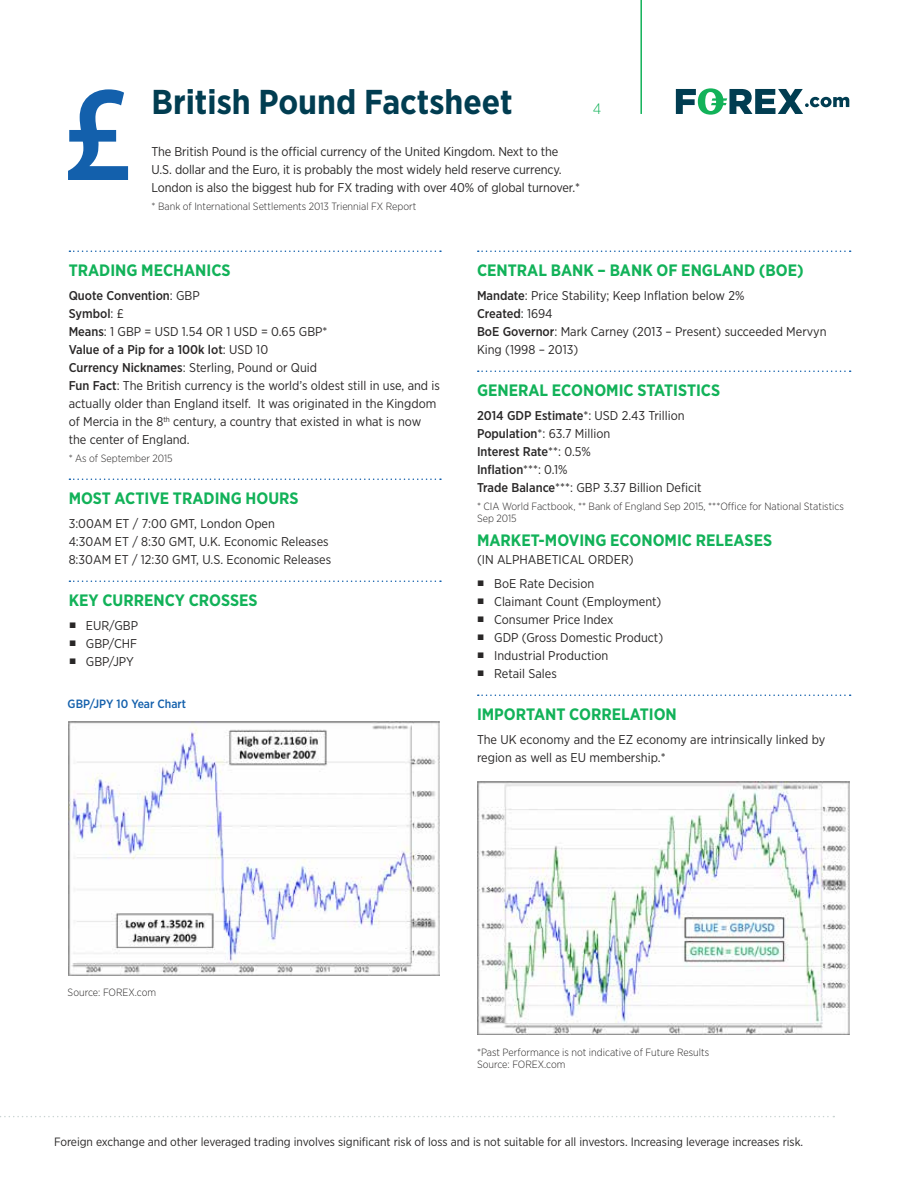
<style>
.page{position:relative;width:918px;height:1188px;background:#fff}
.page>*{position:absolute;margin:0;border:0;box-sizing:border-box;transform-origin:0 0}
.t1{font:700 34.5px "Gotham Narrow";color:#013d51}
.t2{font:900 30px "Gotham Narrow";color:#292727}
.t3{font:700 16.5px "Gotham Narrow";color:#12b259}
.t4{font:300 15px "Gotham Narrow";color:#12b259}
.t5{font:12.75px/18px "Gotham Narrow";color:#292727}
.t6{font:12px "Gotham Narrow";letter-spacing:-.005em;color:#292727}
.t7{font:500 12px "Gotham Narrow";color:#1360ac}
.t8{font:300 10.5px/12px "Gotham Narrow";color:#292727}
.s1{font-weight:500}
</style>
<div class="page">
<hr style="left:640px;top:0;width:2px;height:114px;background:#12b259">
<svg style="left:676px;top:88px;width:173px;height:27px"></svg>
<svg style="left:0;top:1116px;width:834px;height:1px"></svg>
<svg style="left:69px;top:250px;width:372px;height:2px"></svg>
<svg style="left:69px;top:478px;width:372px;height:2px"></svg>
<svg style="left:69px;top:580px;width:372px;height:2px"></svg>
<svg style="left:478px;top:251px;width:373px;height:1px"></svg>
<svg style="left:478px;top:371px;width:373px;height:1px"></svg>
<svg style="left:478px;top:695px;width:373px;height:1px"></svg>
<svg style="left:68px;top:89px;width:60px;height:91px"></svg>
<img style="left:69px;top:722px;width:371px;height:253px">
<img style="left:477px;top:781px;width:372px;height:253px">
<h1 class="t1" style="left:152px;top:80px;width:363px">British Pound Factsheet</h1>
<p class="t5" style="left:152px;top:142px;width:430px">The British Pound is the official currency of the United Kingdom. Next to the<br>U.S. dollar and the Euro, it is probably the most widely held reserve currency.<br>London is also the biggest hub for FX trading with over 40% of global turnover.*</p>
<p class="t8" style="left:152px;top:200px;width:266px">* Bank of International Settlements 2013 Triennial FX Report</p>
<p class="t4" style="left:593px;top:100px;width:10px">4</p>
<p class="t3" style="left:69px;top:260px;width:164px">TRADING MECHANICS</p>
<p class="t5" style="left:69px;top:286px;width:373px"><span class="s1">Quote Convention</span>: GBP<br><span class="s1">Symbol</span>: £<br><span class="s1">Means</span>: 1 GBP = USD 1.54 OR 1 USD = 0.65 GBP*<br><span class="s1">Value of a Pip for a 100k lot</span>: USD 10<br><span class="s1">Currency Nicknames</span>: Sterling, Pound or Quid<br><span class="s1">Fun Fact</span>: The British currency is the world’s oldest still in use, and is actually older than England itself. It was originated in the Kingdom of Mercia in the 8<sup>th</sup> century, a country that existed in what is now the center of England.</p>
<p class="t8" style="left:69px;top:452px;width:106px">* As of September 2015</p>
<p class="t3" style="left:69px;top:488px;width:231px">MOST ACTIVE TRADING HOURS</p>
<p class="t5" style="left:69px;top:514px;width:264px">3:00AM ET / 7:00 GMT, London Open<br>4:30AM ET / 8:30 GMT, U.K. Economic Releases<br>8:30AM ET / 12:30 GMT, U.S. Economic Releases</p>
<p class="t3" style="left:69px;top:590px;width:190px">KEY CURRENCY CROSSES</p>
<h2 class="t2" style="left:69px;top:598px;width:9px">.</h2>
<p class="t5" style="left:86px;top:616px;width:54px">EUR/GBP</p>
<h2 class="t2" style="left:69px;top:616px;width:9px">.</h2>
<p class="t5" style="left:86px;top:634px;width:53px">GBP/CHF</p>
<h2 class="t2" style="left:69px;top:634px;width:9px">.</h2>
<p class="t5" style="left:86px;top:652px;width:50px">GBP/JPY</p>
<p class="t7" style="left:68px;top:696px;width:120px">GBP/JPY 10 Year Chart</p>
<p class="t3" style="left:477px;top:260px;width:328px">CENTRAL BANK – BANK OF ENGLAND (BOE)</p>
<p class="t5" style="left:477px;top:286px;width:351px"><span class="s1">Mandate</span>: Price Stability; Keep Inflation below 2%<br><span class="s1">Created</span>: 1694<br><span class="s1">BoE Governor</span>: Mark Carney (2013 – Present) succeeded Mervyn King (1998 – 2013)</p>
<p class="t3" style="left:477px;top:380px;width:245px">GENERAL ECONOMIC STATISTICS</p>
<p class="t5" style="left:477px;top:406px;width:226px"><span class="s1">2014 GDP Estimate</span>*: USD 2.43 Trillion<br><span class="s1">Population</span>*: 63.7 Million<br><span class="s1">Interest Rate</span>**: 0.5%<br><span class="s1">Inflation</span>***: 0.1%<br><span class="s1">Trade Balance</span>***: GBP 3.37 Billion Deficit</p>
<p class="t8" style="left:477px;top:500px;width:369px">* CIA World Factbook, ** Bank of England Sep 2015, ***Office for National Statistics<br>Sep 2015</p>
<p class="t3" style="left:477px;top:530px;width:297px">MARKET-MOVING ECONOMIC RELEASES</p>
<p class="t5" style="left:477px;top:550px;width:158px">(IN ALPHABETICAL ORDER)</p>
<h2 class="t2" style="left:477px;top:556px;width:9px">.</h2>
<p class="t5" style="left:494px;top:574px;width:102px">BoE Rate Decision</p>
<h2 class="t2" style="left:477px;top:574px;width:9px">.</h2>
<p class="t5" style="left:494px;top:592px;width:169px">Claimant Count (Employment)</p>
<h2 class="t2" style="left:477px;top:592px;width:9px">.</h2>
<p class="t5" style="left:494px;top:610px;width:121px">Consumer Price Index</p>
<h2 class="t2" style="left:477px;top:610px;width:9px">.</h2>
<p class="t5" style="left:494px;top:628px;width:170px">GDP (Gross Domestic Product)</p>
<h2 class="t2" style="left:477px;top:628px;width:9px">.</h2>
<p class="t5" style="left:494px;top:646px;width:116px">Industrial Production</p>
<h2 class="t2" style="left:477px;top:646px;width:9px">.</h2>
<p class="t5" style="left:494px;top:664px;width:64px">Retail Sales</p>
<p class="t3" style="left:477px;top:704px;width:201px">IMPORTANT CORRELATION</p>
<p class="t5" style="left:477px;top:730px;width:350px">The UK economy and the EZ economy are intrinsically linked by region as well as EU membership.*</p>
<p class="t8" style="left:68px;top:986px;width:90px">Source: FOREX.com</p>
<p class="t8" style="left:477px;top:1046px;width:234px">*Past Performance is not indicative of Future Results<br>Source: FOREX.com</p>
<p class="t6" style="left:54px;top:1134px;width:751px">Foreign exchange and other leveraged trading involves significant risk of loss and is not suitable for all investors. Increasing leverage increases risk.</p>
</div>
